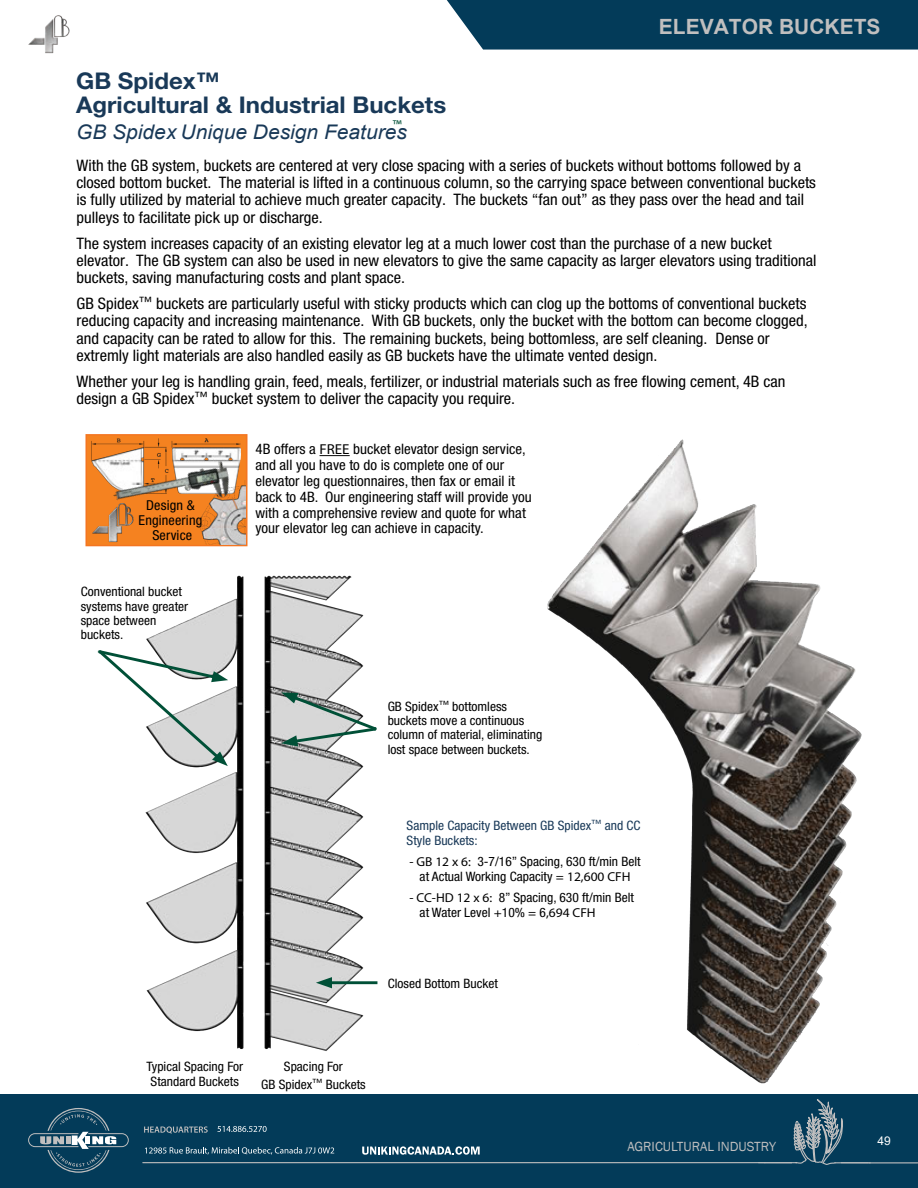
<style>
.page{position:relative;width:918px;height:1188px;background:#fff}
.page>*{position:absolute;margin:0;border:0;box-sizing:border-box;transform-origin:0 0}
.t1{font:700 23.1px/24.6px "Helvetica Neue LT Std";color:#193958;scale:1.04 1}
.t2{font:700 21px "Arial";color:#c0bfbf}
.t3{font:italic 20.1px "Arial";color:#193958;scale:1.04 1}
.t4{font:700 20.1px "Arial";color:#c0bfbf;scale:1.04 1}
.t5{font:condensed 15.9px/17.2px "Helvetica Neue";color:#000;scale:1.04 1}
.t6{font:condensed 14.4px/15.9px "Helvetica Neue";color:#000;scale:1.04 1}
.t7{font:14.4px "Myriad Pro";color:#005037;scale:1.04 1}
.t8{font:condensed 13.65px/15.1px "Helvetica Neue";letter-spacing:.01em;color:#000;text-align:center;scale:1.04 1}
.t9{font:13.65px "Franklin Gothic";color:#c0bfbf}
.t10{font:condensed 12.9px/14.4px "Helvetica Neue";color:#000;text-align:center;scale:1.04 1}
.t11{font:condensed 12.9px/14.4px "Helvetica Neue";color:#193958;scale:1.04 1}
.t12{font:12px "Arial";color:#fff}
.t13{font:condensed 9px "Helvetica Neue";color:#005037;scale:1.04 1}
.s1{font-family:"Myriad Pro";font-stretch:normal}
</style>
<div class="page">
<img style="left:531px;top:439px;width:354px;height:656px">
<hr style="left:320px;top:455px;width:30px;height:1px;background:#000">
<div style="left:86px;top:435px;width:161px;height:111px;background:#f58220"></div>
<div style="left:86px;top:434px;width:161px;height:112px;border:1px solid #f47521"></div>
<img style="left:91px;top:441px;width:21px;height:45px">
<img style="left:92px;top:512px;width:20px;height:30px">
<img style="left:242px;top:465px;width:4px;height:80px">
<img style="left:112px;top:434px;width:130px;height:113px">
<img style="left:145px;top:575px;width:99px;height:475px">
<img style="left:264px;top:575px;width:105px;height:476px">
<hr style="left:326px;top:981px;width:51px;height:3px;background:#005037">
<svg style="left:316px;top:977px;width:16px;height:11px"></svg>
<svg style="left:99px;top:648px;width:129px;height:118px"></svg>
<svg style="left:281px;top:692px;width:95px;height:54px"></svg>
<div style="left:447px;top:0;width:471px;height:50px;background:#033b59"></div>
<img style="left:28px;top:15px;width:41px;height:39px">
<div style="left:0;top:1095px;width:918px;height:93px;background:#033b59"></div>
<svg style="left:362px;top:1146px;width:118px;height:9px"></svg>
<svg style="left:145px;top:1147px;width:189px;height:8px"></svg>
<svg style="left:217px;top:1126px;width:50px;height:6px"></svg>
<svg style="left:144px;top:1126px;width:64px;height:8px"></svg>
<svg style="left:28px;top:1108px;width:101px;height:65px"></svg>
<hr style="left:143px;top:1162px;width:622px;height:1px;background:#c0bfbf">
<hr style="left:869px;top:1162px;width:49px;height:1px;background:#c0bfbf">
<hr style="left:765px;top:1162px;width:31px;height:1px;background:#c0bfbf">
<svg style="left:793px;top:1060px;width:76px;height:105px"></svg>
<p class="t4" style="left:661px;top:8px;width:214px">ELEVATOR BUCKETS</p>
<h2 class="t2" style="left:659px;top:12px;width:223px">ELEVATOR BUCKETS</h2>
<h1 class="t1" style="left:76px;top:68px;width:357px">GB Spidex™<br>Agricultural &amp; Industrial Buckets</h1>
<p class="t3" style="left:76px;top:119px;width:319px">GB Spidex Unique Design Features</p>
<p class="t7" style="left:392px;top:116px;width:10px">™</p>
<p class="t5" style="left:76px;top:156px;width:713px">With the GB system, buckets are centered at very close spacing with a series of buckets without bottoms followed by a closed bottom bucket. The material is lifted in a continuous column, so the carrying space between conventional buckets is fully utilized by material to achieve much greater capacity. The buckets “fan out” as they pass over the head and tail pulleys to facilitate pick up or discharge.</p>
<p class="t5" style="left:76px;top:234px;width:713px">The system increases capacity of an existing elevator leg at a much lower cost than the purchase of a new bucket elevator. The GB system can also be used in new elevators to give the same capacity as larger elevators using traditional buckets, saving manufacturing costs and plant space.</p>
<p class="t5" style="left:76px;top:295px;width:705px">GB Spidex<sup>™</sup> buckets are particularly useful with sticky products which can clog up the bottoms of conventional buckets reducing capacity and increasing maintenance. With GB buckets, only the bucket with the bottom can become clogged, and capacity can be rated to allow for this. The remaining buckets, being bottomless, are self cleaning. Dense or extremly light materials are also handled easily as GB buckets have the ultimate vented design.</p>
<p class="t5" style="left:76px;top:372px;width:683px">Whether your leg is handling grain, feed, meals, fertilizer, or industrial materials such as free flowing cement, 4B can design a GB Spidex<sup>™</sup> bucket system to deliver the capacity you require.</p>
<p class="t6" style="left:255px;top:441px;width:267px">4B offers a <span class="s1">FREE</span> bucket elevator design service, and all you have to do is complete one of our elevator leg questionnaires, then fax or email it back to 4B. Our engineering staff will provide you with a comprehensive review and quote for what your elevator leg can achieve in capacity.</p>
<p class="t8" style="left:139px;top:497px;width:63px">Design &amp;<br>Engineering<br>Service</p>
<p class="t10" style="left:81px;top:584px;width:105px;text-align:left">Conventional bucket systems have greater space between buckets.</p>
<p class="t13" style="left:98px;top:647px;width:6px">•</p>
<p class="t13" style="left:373px;top:724px;width:6px">•</p>
<p class="t10" style="left:388px;top:699px;width:150px;text-align:left">GB Spidex<sup>™</sup> bottomless buckets move a continuous column of material, eliminating lost space between buckets.</p>
<p class="t11" style="left:407px;top:819px;width:226px">Sample Capacity Between GB Spidex<sup>™</sup> and CC<br>Style Buckets:</p>
<p class="t10" style="left:409px;top:855px;width:224px"><span class="s1">- GB 12 x 6:</span> 3-7/16” Spacing, 630 ft/min Belt at Actual Working Capacity = <span class="s1">12,600 CFH</span></p>
<p class="t10" style="left:420px;top:891px;width:208px;text-align:left;text-indent:-10px"><span class="s1">- CC-HD 12 x 6:</span> 8” Spacing, 630 ft/min Belt at Water Level +10% = 6<span class="s1">,694 CFH</span></p>
<p class="t10" style="left:388px;top:976px;width:107px">Closed Bottom Bucket</p>
<p class="t10" style="left:146px;top:1060px;width:94px">Typical Spacing For<br>Standard Buckets</p>
<p class="t10" style="left:261px;top:1058px;width:102px;line-height:17.2px">Spacing For<br>GB Spidex<sup>™</sup> Buckets</p>
<p class="t9" style="left:628px;top:1138px;width:150px">AGRICULTURAL INDUSTRY</p>
<p class="t12" style="left:878px;top:1132px;width:15px">49</p>
</div>
